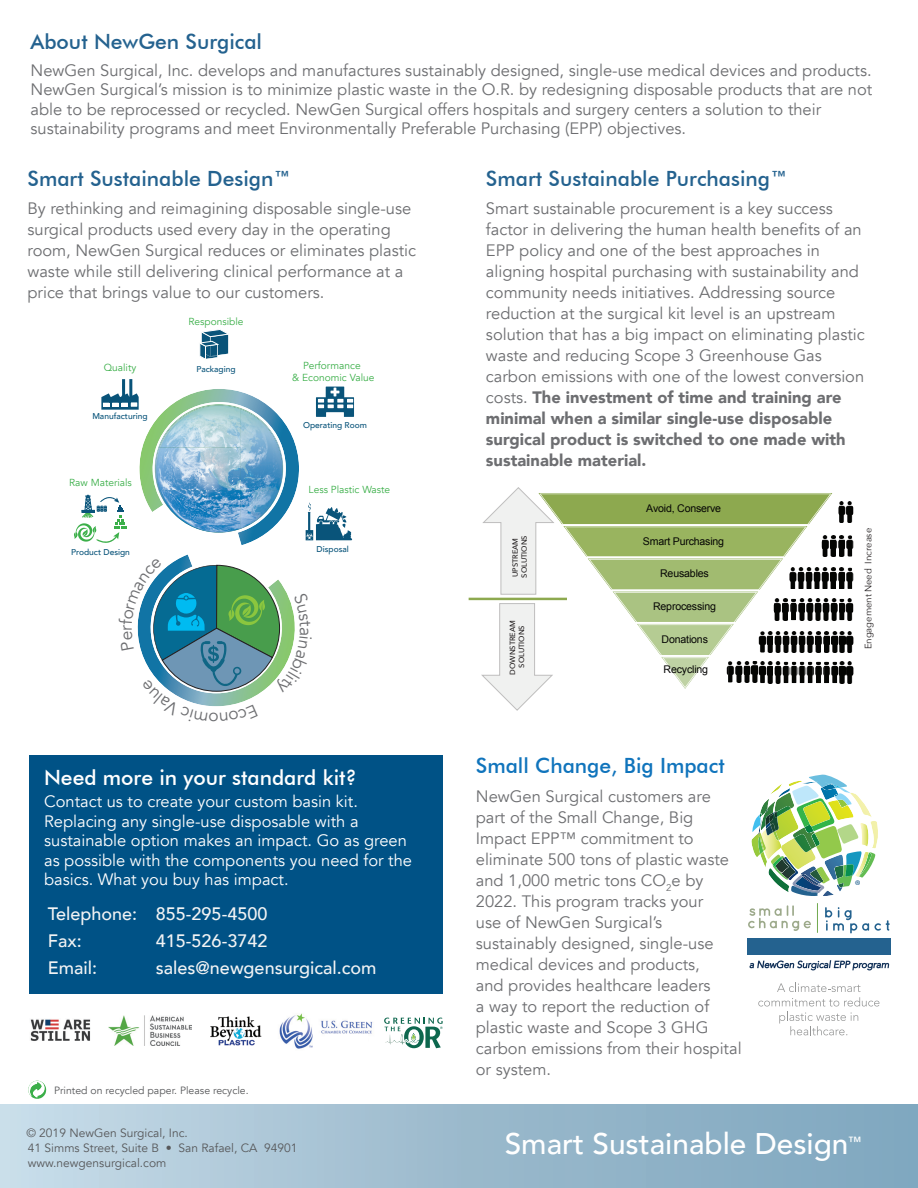
<style>
.page{position:relative;width:918px;height:1188px;background:#fff}
.page>*{position:absolute;margin:0;border:0;box-sizing:border-box;transform-origin:0 0}
.t1{font:500 29.85px "Avenir";color:#fff}
.t2{font:500 21px "Futura BT";color:#24628f}
.t3{font:500 21px "Futura BT";color:#fff}
.t4{font:500 21px "Futura BT";color:#1074bc}
.t5{font:500 18px/27px "Avenir";color:#f2f3f4}
.t6{font:16.5px/21px "Avenir";color:#6d6e71}
.t7{font:16.5px/19.5px "Avenir";color:#fff}
.t8{font:14.1px "Myriad Pro";color:#24628f}
.t9{font:500 13.35px "Avenir";color:#fff}
.t10{font:12px/15.6px "Avenir";color:#57585a}
.t11{font:10.65px "Arial";letter-spacing:-.015em;color:#050504}
.t12{font:10.5px "Avenir";color:#57585a}
.t13{font:10.2px/12.1px "Avenir";color:#3baf49;text-align:center}
.t14{font:9.3px "Avenir Next";color:#231f20}
.t15{font:500 8.4px "Avenir";color:#09547a}
.t16{font:500 7.5px/9px "Avenir Next";color:#231f20}
.s1{font-weight:900}
</style>
<div class="page">
<div style="left:0;top:1105px;width:918px;height:83px;background:linear-gradient(to right,#c5d9e6,#7aa3bb)"></div>
<svg style="left:28px;top:1081px;width:18px;height:18px"></svg>
<img style="left:279px;top:1013px;width:94px;height:36px">
<div style="left:325px;top:1034px;width:43px;height:13px;background:#fff"></div>
<svg style="left:384px;top:1018px;width:59px;height:30px"></svg>
<img style="left:210px;top:1016px;width:52px;height:30px">
<img style="left:109px;top:1016px;width:82px;height:29px">
<img style="left:30px;top:1019px;width:61px;height:22px">
<svg style="left:481px;top:487px;width:372px;height:224px"></svg>
<img style="left:757px;top:662px;width:2px;height:20px">
<img style="left:759px;top:662px;width:6px;height:20px">
<img style="left:752px;top:662px;width:5px;height:20px">
<img style="left:744px;top:661px;width:5px;height:21px">
<hr style="left:469px;top:598px;width:98px;height:2px;background:#8da94f">
<div style="left:29px;top:755px;width:414px;height:238px;background:#005286"></div>
<svg style="left:199px;top:329px;width:30px;height:30px"></svg>
<svg style="left:74px;top:379px;width:225px;height:166px"></svg>
<img style="left:159px;top:405px;width:81px;height:43px">
<img style="left:240px;top:409px;width:43px;height:81px">
<img style="left:155px;top:448px;width:85px;height:42px">
<img style="left:159px;top:490px;width:81px;height:42px">
<img style="left:240px;top:490px;width:39px;height:39px">
<svg style="left:316px;top:387px;width:38px;height:30px"></svg>
<svg style="left:306px;top:502px;width:47px;height:39px"></svg>
<svg style="left:758px;top:983px;width:121px;height:23px"></svg>
<svg style="left:779px;top:1012px;width:79px;height:23px"></svg>
<div style="left:747px;top:938px;width:144px;height:17px;background:#24628f"></div>
<svg style="left:749px;top:960px;width:140px;height:10px"></svg>
<svg style="left:825px;top:907px;width:65px;height:26px"></svg>
<svg style="left:748px;top:905px;width:63px;height:26px"></svg>
<img style="left:751px;top:775px;width:127px;height:121px">
<svg style="left:137px;top:554px;width:158px;height:153px"></svg>
<p class="t2" style="left:31px;top:33px;width:233px">About NewGen Surgical</p>
<p class="t6" style="left:31px;top:62px;width:843px;line-height:19.5px">NewGen Surgical, Inc. develops and manufactures sustainably designed, single-use medical devices and products.<br>NewGen Surgical’s mission is to minimize plastic waste in the O.R. by redesigning disposable products that are not able to be reprocessed or recycled. NewGen Surgical offers hospitals and surgery centers a solution to their sustainability programs and meet Environmentally Preferable Purchasing (EPP) objectives.</p>
<p class="t2" style="left:486px;top:170px;width:303px">Smart Sustainable Purchasing™</p>
<p class="t6" style="left:486px;top:200px;width:380px">Smart sustainable procurement is a key success factor in delivering the human health benefits of an EPP policy and one of the best approaches in aligning hospital purchasing with sustainability and community needs initiatives. Addressing source reduction at the surgical kit level is an upstream solution that has a big impact on eliminating plastic waste and reducing Scope 3 Greenhouse Gas carbon emissions with one of the lowest conversion costs. <span class="s1">The investment of time and training are minimal when a similar single-use disposable surgical product is switched to one made with sustainable material.</span></p>
<p class="t11" style="left:646px;top:504px;width:76px">Avoid, Conserve</p>
<p class="t11" style="left:643px;top:537px;width:83px">Smart Purchasing</p>
<p class="t11" style="left:660px;top:570px;width:50px">Reusables</p>
<p class="t11" style="left:653px;top:603px;width:64px">Reprocessing</p>
<p class="t11" style="left:662px;top:635px;width:48px">Donations</p>
<p class="t2" style="left:28px;top:170px;width:265px">Smart Sustainable Design™</p>
<p class="t6" style="left:28px;top:200px;width:390px">By rethinking and reimagining disposable single-use surgical products used every day in the operating room, NewGen Surgical reduces or eliminates plastic waste while still delivering clinical performance at a price that brings value to our customers.</p>
<p class="t13" style="left:189px;top:317px;width:57px">Responsible</p>
<p class="t13" style="left:292px;top:360px;width:84px">Performance<br>&amp; Economic Value</p>
<p class="t13" style="left:104px;top:362px;width:34px">Quality</p>
<p class="t15" style="left:196px;top:365px;width:41px">Packaging</p>
<p class="t15" style="left:92px;top:412px;width:57px">Manufacturing</p>
<p class="t15" style="left:303px;top:422px;width:65px">Operating Room</p>
<p class="t13" style="left:69px;top:478px;width:64px">Raw Materials</p>
<p class="t13" style="left:309px;top:485px;width:83px">Less Plastic Waste</p>
<p class="t16" style="left:511px;top:578px;width:44px;rotate:-90deg">UPSTREAM<br>SOLUTIONS</p>
<p class="t14" style="left:865px;top:649px;width:123px;rotate:-90deg">Engagement Need Increase</p>
<p class="t15" style="left:317px;top:545px;width:34px">Disposal</p>
<p class="t15" style="left:71px;top:548px;width:60px">Product Design</p>
<p class="t16" style="left:508px;top:675px;width:56px;rotate:-90deg">DOWNSTREAM</p>
<p class="t16" style="left:517px;top:668px;width:44px;rotate:-90deg">SOLUTIONS</p>
<p class="t11" style="left:664px;top:665px;width:46px">Recycling</p>
<p class="t3" style="left:44px;top:768px;width:314px">Need more in your standard kit?</p>
<p class="t7" style="left:44px;top:793px;width:369px">Contact us to create your custom basin kit.<br>Replacing any single-use disposable with a sustainable option makes an impact. Go as green as possible with the components you need for the basics. What you buy has impact.</p>
<p class="t5" style="left:48px;top:903px;width:221px">Telephone: 855-295-4500<br>Fax:</p>
<p class="t5" style="left:156px;top:930px;width:113px">415-526-3742</p>
<p class="t5" style="left:48px;top:957px;width:51px">Email:</p>
<p class="t5" style="left:156px;top:957px;width:222px">sales@newgensurgical.com</p>
<p class="t12" style="left:54px;top:1085px;width:196px">Printed on recycled paper. Please recycle.</p>
<p class="t10" style="left:26px;top:1126px;width:273px">© 2019 NewGen Surgical, Inc.<br>41 Simms Street, Suite B ï San Rafael, CA 94901</p>
<p class="t10" style="left:28px;top:1156px;width:140px">www.newgensurgical.com</p>
<p class="t4" style="left:476px;top:757px;width:250px">Small Change, Big Impact</p>
<p class="t6" style="left:476px;top:787px;width:267px">NewGen Surgical customers are part of the Small Change, Big<br>Impact EPP™ commitment to eliminate 500 tons of plastic waste and 1,000 metric tons CO<sub>2</sub>e by<br>2022. This program tracks your<br>use of NewGen Surgical’s sustainably designed, single-use medical devices and products,<br>and provides healthcare leaders<br>a way to report the reduction of plastic waste and Scope 3 GHG carbon emissions from their hospital or system.</p>
<p class="t8" style="left:855px;top:876px;width:7px">®</p>
<h1 class="t1" style="left:505px;top:1131px;width:345px">Smart Sustainable Design</h1>
<p class="t9" style="left:849px;top:1136px;width:15px">™</p>
</div>
